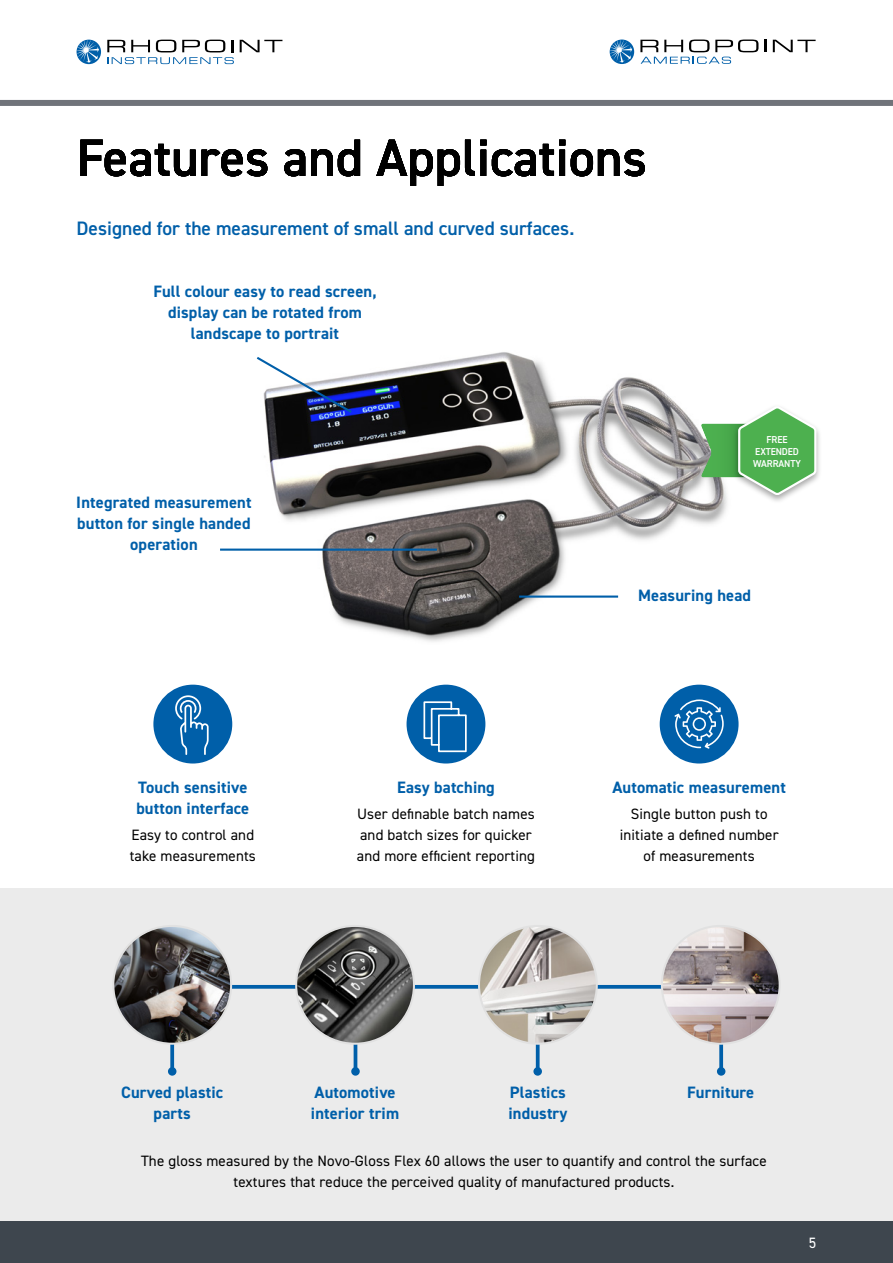
<style>
.page{position:relative;width:893px;height:1263px;background:#fff}
.page>*{position:absolute;margin:0;border:0;box-sizing:border-box;transform-origin:0 0}
.t1{font:600 52.5px "DIN2014";color:#000}
.t2{font:600 19.5px "DIN2014";color:#005fa9}
.t3{font:700 16.5px/21px "DIN2014";letter-spacing:.01em;color:#005fa9}
.t4{font:15px/21px "DIN2014";letter-spacing:.01em;color:#000}
.t5{font:15px "DIN2014";color:#fff}
.t6{font:600 10.05px/12px "DIN2014";letter-spacing:-.01em;color:#fff;text-align:center;scale:.96 1}
</style>
<div class="page">
<div style="left:0;top:100px;width:893px;height:6px;background:#70737a"></div>
<svg style="left:240px;top:40px;width:42px;height:12px"></svg>
<svg style="left:107px;top:40px;width:127px;height:24px"></svg>
<svg style="left:77px;top:40px;width:24px;height:24px"></svg>
<svg style="left:77px;top:40px;width:22px;height:23px"></svg>
<svg style="left:764px;top:40px;width:2px;height:12px"></svg>
<svg style="left:773px;top:40px;width:43px;height:12px"></svg>
<svg style="left:610px;top:40px;width:24px;height:24px"></svg>
<svg style="left:610px;top:40px;width:22px;height:23px"></svg>
<svg style="left:640px;top:40px;width:118px;height:24px"></svg>
<div style="left:0;top:889px;width:893px;height:374px;background:#ebebeb"></div>
<div style="left:0;top:1221px;width:893px;height:42px;background:#3e464e"></div>
<div style="left:407px;top:685px;width:78px;height:78px;background:#005fa9;border-radius:50%"></div>
<svg style="left:423px;top:701px;width:44px;height:51px"></svg>
<div style="left:153px;top:685px;width:79px;height:78px;background:#005fa9;border-radius:50%"></div>
<svg style="left:175px;top:695px;width:34px;height:60px"></svg>
<div style="left:660px;top:685px;width:79px;height:78px;background:#005fa9;border-radius:50%"></div>
<svg style="left:674px;top:699px;width:50px;height:50px"></svg>
<svg style="left:232px;top:985px;width:429px;height:4px"></svg>
<svg style="left:170px;top:1045px;width:4px;height:22px"></svg>
<div style="left:168px;top:1067px;width:8px;height:9px;background:#005fa9;border-radius:50%"></div>
<hr style="left:354px;top:963px;width:3px;height:108px;background:#005fa9">
<div style="left:351px;top:1067px;width:9px;height:9px;background:#005fa9;border-radius:50%"></div>
<svg style="left:536px;top:1045px;width:4px;height:22px"></svg>
<div style="left:533px;top:1067px;width:9px;height:9px;background:#005fa9;border-radius:50%"></div>
<svg style="left:719px;top:1045px;width:4px;height:22px"></svg>
<div style="left:717px;top:1067px;width:8px;height:9px;background:#005fa9;border-radius:50%"></div>
<img style="left:113px;top:926px;width:118px;height:118px;border-radius:59px">
<div style="left:112px;top:925px;width:120px;height:120px;border:2px solid #e1e1e1;border-radius:50%"></div>
<img style="left:296px;top:926px;width:118px;height:118px;border-radius:59px">
<div style="left:295px;top:925px;width:120px;height:120px;border:2px solid #e1e1e1;border-radius:50%"></div>
<img style="left:479px;top:926px;width:118px;height:118px;border-radius:59px">
<div style="left:478px;top:925px;width:120px;height:120px;border:2px solid #e1e1e1;border-radius:50%"></div>
<img style="left:662px;top:926px;width:118px;height:118px;border-radius:59px">
<div style="left:661px;top:925px;width:120px;height:120px;border:2px solid #e1e1e1;border-radius:50%"></div>
<img style="left:239px;top:352px;width:488px;height:290px">
<img style="left:254px;top:355px;width:100px;height:60px">
<hr style="left:519px;top:595px;width:99px;height:3px;background:#005fa9">
<hr style="left:220px;top:549px;width:217px;height:2px;background:#005fa9">
<div style="left:732px;top:404px;width:91px;height:100px;background:#000;opacity:.35"></div>
<svg style="left:701px;top:404px;width:117px;height:93px"></svg>
<h1 class="t1" style="left:77px;top:133px;width:572px">Features and Applications</h1>
<h2 class="t2" style="left:77px;top:220px;width:499px">Designed for the measurement of small and curved surfaces.</h2>
<h1 class="t1" style="left:77px;top:133px;width:572px">Features and Applications</h1>
<h1 class="t1" style="left:77px;top:133px;width:572px">Features and Applications</h1>
<h1 class="t1" style="left:77px;top:133px;width:572px">Features and Applications</h1>
<h1 class="t1" style="left:77px;top:133px;width:572px">Features and Applications</h1>
<h1 class="t1" style="left:77px;top:133px;width:572px">Features and Applications</h1>
<p class="t3" style="left:153px;top:281px;width:225px;text-align:center">Full colour easy to read screen, display can be rotated from landscape to portrait</p>
<p class="t3" style="left:76px;top:493px;width:177px;text-align:center">Integrated measurement button for single handed operation</p>
<p class="t3" style="left:136px;top:778px;width:114px">Touch sensitive button interface</p>
<p class="t4" style="left:130px;top:824px;width:128px">Easy to control and take measurements</p>
<p class="t3" style="left:397px;top:778px;width:99px">Easy batching</p>
<p class="t4" style="left:357px;top:803px;width:180px">User definable batch names and batch sizes for quicker and more efficient reporting</p>
<p class="t6" style="left:753px;top:433px;width:51px">FREE<br>EXTENDED<br>WARRANTY</p>
<p class="t3" style="left:638px;top:586px;width:115px">Measuring head</p>
<p class="t3" style="left:612px;top:778px;width:175px">Automatic measurement</p>
<p class="t4" style="left:620px;top:803px;width:160px;text-align:center">Single button push to initiate a defined number of measurements</p>
<p class="t3" style="left:121px;top:1082px;width:104px;text-align:center">Curved plastic parts</p>
<p class="t3" style="left:311px;top:1082px;width:90px">Automotive interior trim</p>
<p class="t3" style="left:508px;top:1082px;width:61px">Plastics industry</p>
<p class="t3" style="left:687px;top:1082px;width:69px">Furniture</p>
<p class="t4" style="left:141px;top:1151px;width:627px;text-align:center">The gloss measured by the Novo-Gloss Flex 60 allows the user to quantify and control the surface textures that reduce the perceived quality of manufactured products.</p>
<p class="t5" style="left:809px;top:1236px;width:9px">5</p>
</div>
